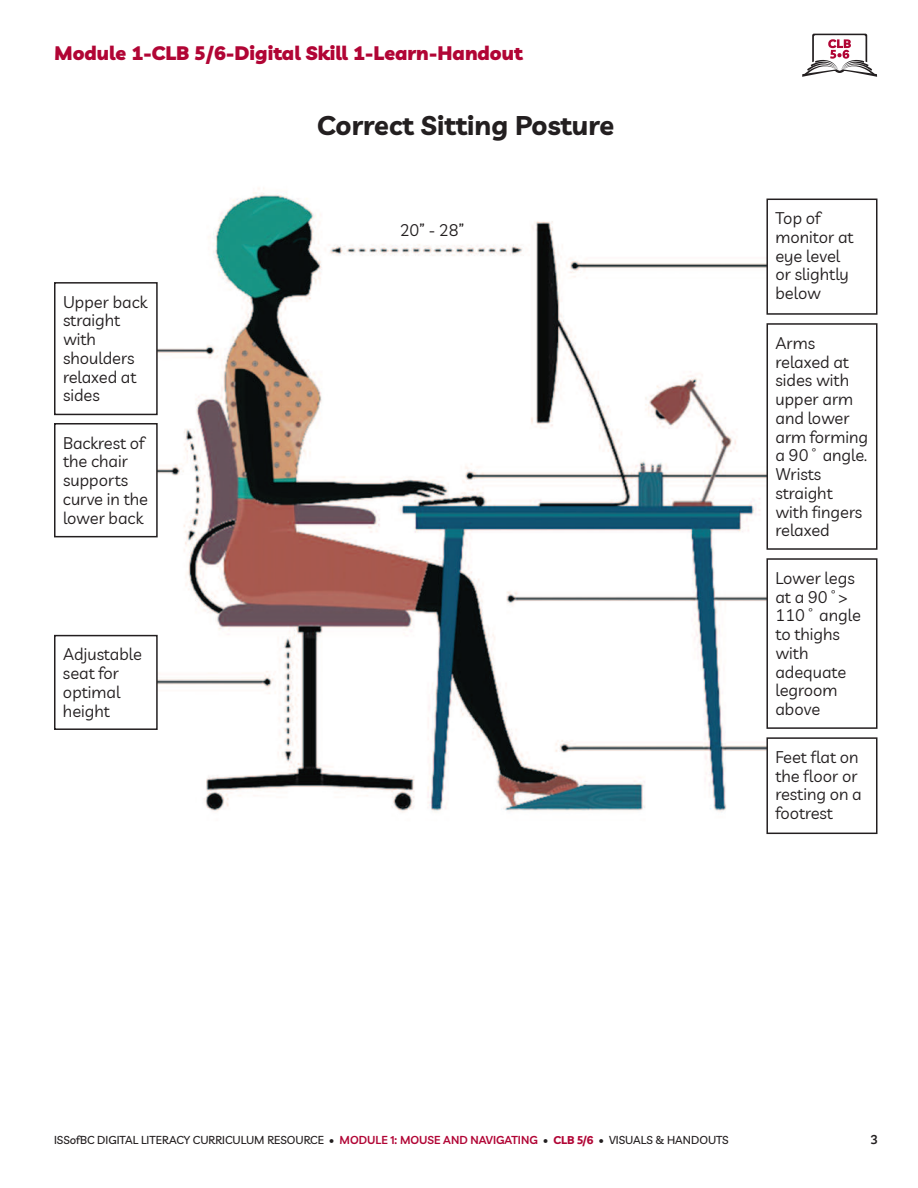
<style>
.page{position:relative;width:918px;height:1188px;background:#fff}
.page>*{position:absolute;margin:0;border:0;box-sizing:border-box;transform-origin:0 0}
.t1{font:700 27px "Livvic";color:#231f20}
.t2{font:900 19.5px "Livvic";color:#b10535}
.t3{font:16.5px/18.8px "Livvic";color:#231f20}
.t4{font:600 12.75px "Livvic";color:#231f20}
.t5{font:500 11.25px "Livvic";color:#231f20}
.s1{font-weight:600;color:#b10535}
.s2{font-weight:700;color:#b10535}
</style>
<div class="page">
<svg style="left:802px;top:34px;width:76px;height:43px"></svg>
<img style="left:127px;top:188px;width:648px;height:647px">
<div style="left:55px;top:283px;width:102px;height:131px;background:#fff"></div>
<div style="left:54px;top:282px;width:104px;height:133px;border:2px solid #231f20"></div>
<div style="left:55px;top:424px;width:102px;height:113px;background:#fff"></div>
<div style="left:54px;top:423px;width:104px;height:114px;border:2px solid #231f20"></div>
<div style="left:55px;top:636px;width:102px;height:93px;background:#fff"></div>
<div style="left:54px;top:635px;width:104px;height:95px;border:2px solid #231f20"></div>
<div style="left:767px;top:738px;width:110px;height:95px;background:#fff"></div>
<div style="left:766px;top:737px;width:112px;height:97px;border:2px solid #231f20"></div>
<div style="left:767px;top:559px;width:110px;height:169px;background:#fff"></div>
<div style="left:766px;top:558px;width:112px;height:171px;border:2px solid #231f20"></div>
<div style="left:767px;top:324px;width:110px;height:225px;background:#fff"></div>
<div style="left:767px;top:323px;width:111px;height:227px;border:2px solid #231f20"></div>
<div style="left:767px;top:199px;width:110px;height:115px;background:#fff"></div>
<div style="left:766px;top:199px;width:112px;height:116px;border:2px solid #231f20"></div>
<p class="t2" style="left:54px;top:41px;width:470px">Module 1-CLB 5/6-Digital Skill 1-Learn-Handout</p>
<p class="t3" style="left:63px;top:292px;width:86px">Upper back straight with shoulders relaxed at sides</p>
<p class="t3" style="left:63px;top:433px;width:87px">Backrest of the chair supports curve in the lower back</p>
<p class="t3" style="left:63px;top:645px;width:81px">Adjustable seat for optimal height</p>
<h1 class="t1" style="left:317px;top:108px;width:298px">Correct Sitting Posture</h1>
<p class="t3" style="left:400px;top:220px;width:66px">20” - 28”</p>
<p class="t3" style="left:775px;top:209px;width:80px">Top of monitor at eye level or slightly below</p>
<p class="t3" style="left:776px;top:333px;width:94px">Arms relaxed at sides with upper arm and lower arm forming a 90˚ angle.<br>Wrists straight with fingers relaxed</p>
<p class="t3" style="left:775px;top:568px;width:87px">Lower legs at a 90˚&gt;<br>110˚ angle to thighs with adequate legroom above</p>
<p class="t3" style="left:775px;top:747px;width:88px">Feet flat on the floor or resting on a footrest</p>
<p class="t5" style="left:54px;top:1133px;width:676px">ISSOFBC DIGITAL LITERACY CURRICULUM RESOURCE • <span class="s1">MODULE 1: MOUSE AND NAVIGATING</span> • <span class="s2">CLB 5/6</span> • VISUALS &amp; HANDOUTS</p>
<p class="t4" style="left:871px;top:1131px;width:8px">3</p>
</div>
